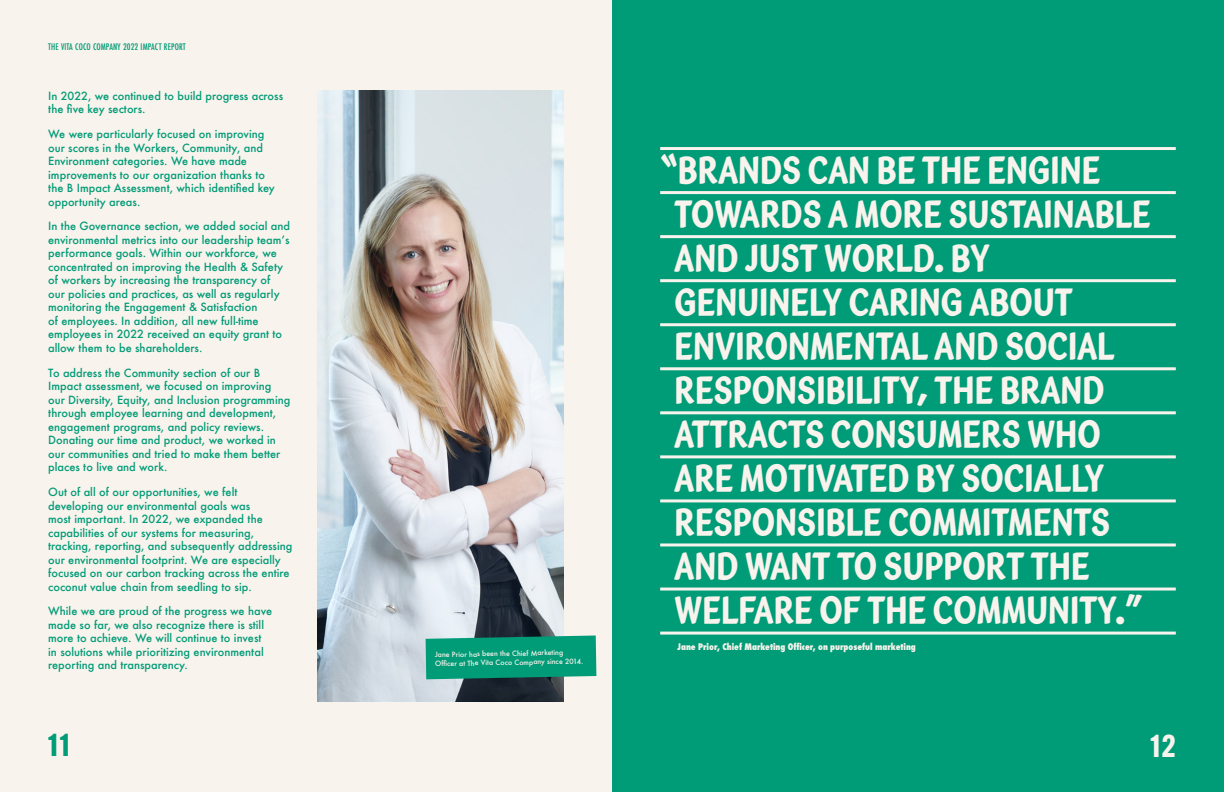
<style>
.page{position:relative;width:1224px;height:792px;background:#f8f3ec}
.page>*{position:absolute;margin:0;border:0;box-sizing:border-box;transform-origin:0 0}
.t1{font:35px/44px "Vita Hand V1 p 1";color:#f8f3ec}
.t2{font:700 31px "Alternate Gothic ATF";color:#009b77}
.t3{font:700 31px "Alternate Gothic ATF";color:#f8f3ec}
.t4{font:500 11px/13.5px "Futura";color:#009b77}
.t5{font:800 10px "Futura PT Cond";color:#f8f3ec}
.t6{font:500 10px "Futura PT Cond";letter-spacing:.01em;color:#009b77}
.t7{font:500 7px/9px "Futura";color:#f8f3ec}
</style>
<div class="page">
<div style="left:612px;top:0;width:612px;height:792px;background:#009b77"></div>
<img style="left:317px;top:91px;width:247px;height:610px">
<hr style="left:660px;top:279px;width:516px;height:3px;background:#f8f3ec">
<hr style="left:660px;top:323px;width:516px;height:3px;background:#f8f3ec">
<hr style="left:660px;top:367px;width:516px;height:3px;background:#f8f3ec">
<hr style="left:660px;top:411px;width:516px;height:3px;background:#f8f3ec">
<hr style="left:660px;top:455px;width:516px;height:3px;background:#f8f3ec">
<hr style="left:660px;top:499px;width:516px;height:3px;background:#f8f3ec">
<hr style="left:660px;top:543px;width:516px;height:3px;background:#f8f3ec">
<hr style="left:660px;top:235px;width:516px;height:3px;background:#f8f3ec">
<hr style="left:660px;top:191px;width:516px;height:3px;background:#f8f3ec">
<hr style="left:660px;top:588px;width:516px;height:3px;background:#f8f3ec">
<svg style="left:426px;top:636px;width:170px;height:43px;background:#079978"></svg>
<hr style="left:660px;top:147px;width:516px;height:3px;background:#f8f3ec">
<hr style="left:660px;top:632px;width:516px;height:3px;background:#f8f3ec">
<p class="t6" style="left:48px;top:41px;width:139px">THE VITA COCO COMPANY 2022 IMPACT REPORT</p>
<p class="t4" style="left:48px;top:89px;width:236px">In 2022, we continued to build progress across the five key sectors.</p>
<p class="t4" style="left:48px;top:127px;width:228px">We were particularly focused on improving our scores in the Workers, Community, and Environment categories. We have made improvements to our organization thanks to the B Impact Assessment, which identified key opportunity areas.</p>
<p class="t4" style="left:48px;top:219px;width:243px">In the Governance section, we added social and environmental metrics into our leadership team’s performance goals. Within our workforce, we concentrated on improving the Health &amp; Safety of workers by increasing the transparency of<br>our policies and practices, as well as regularly monitoring the Engagement &amp; Satisfaction<br>of employees. In addition, all new full-time employees in 2022 received an equity grant to allow them to be shareholders.</p>
<p class="t4" style="left:48px;top:366px;width:244px">To address the Community section of our B Impact assessment, we focused on improving our Diversity, Equity, and Inclusion programming through employee learning and development, engagement programs, and policy reviews.<br>Donating our time and product, we worked in our communities and tried to make them better places to live and work.</p>
<p class="t4" style="left:48px;top:485px;width:246px">Out of all of our opportunities, we felt developing our environmental goals was<br>most important. In 2022, we expanded the capabilities of our systems for measuring, tracking, reporting, and subsequently addressing our environmental footprint. We are especially focused on our carbon tracking across the entire coconut value chain from seedling to sip.</p>
<p class="t4" style="left:48px;top:604px;width:226px">While we are proud of the progress we have made so far, we also recognize there is still more to achieve. We will continue to invest in solutions while prioritizing environmental reporting and transparency.</p>
<p class="t7" style="left:435px;top:650px;width:150px;rotate:-1deg">Jane Prior has been the Chief Marketing<br>Offi cer at The Vita Coco Company since 2014.</p>
<p class="t1" style="left:675px;top:148px;width:478px;text-indent:-14px">“BRANDS CAN BE THE ENGINE<br>TOWARDS A MORE SUSTAINABLE<br>AND JUST WORLD. BY<br>GENUINELY CARING ABOUT<br>ENVIRONMENTAL AND SOCIAL<br>RESPONSIBILITY, THE BRAND<br>ATTRACTS CONSUMERS WHO<br>ARE MOTIVATED BY SOCIALLY<br>RESPONSIBLE COMMITMENTS<br>AND WANT TO SUPPORT THE<br>WELFARE OF THE COMMUNITY.”</p>
<p class="t5" style="left:678px;top:641px;width:240px">Jane Prior, Chief Marketing Officer, on purposeful marketing</p>
<h2 class="t2" style="left:48px;top:725px;width:23px">11</h2>
<h2 class="t3" style="left:1150px;top:727px;width:27px">12</h2>
<h2 class="t2" style="left:60px;top:725px;width:16px">4</h2>
</div>
